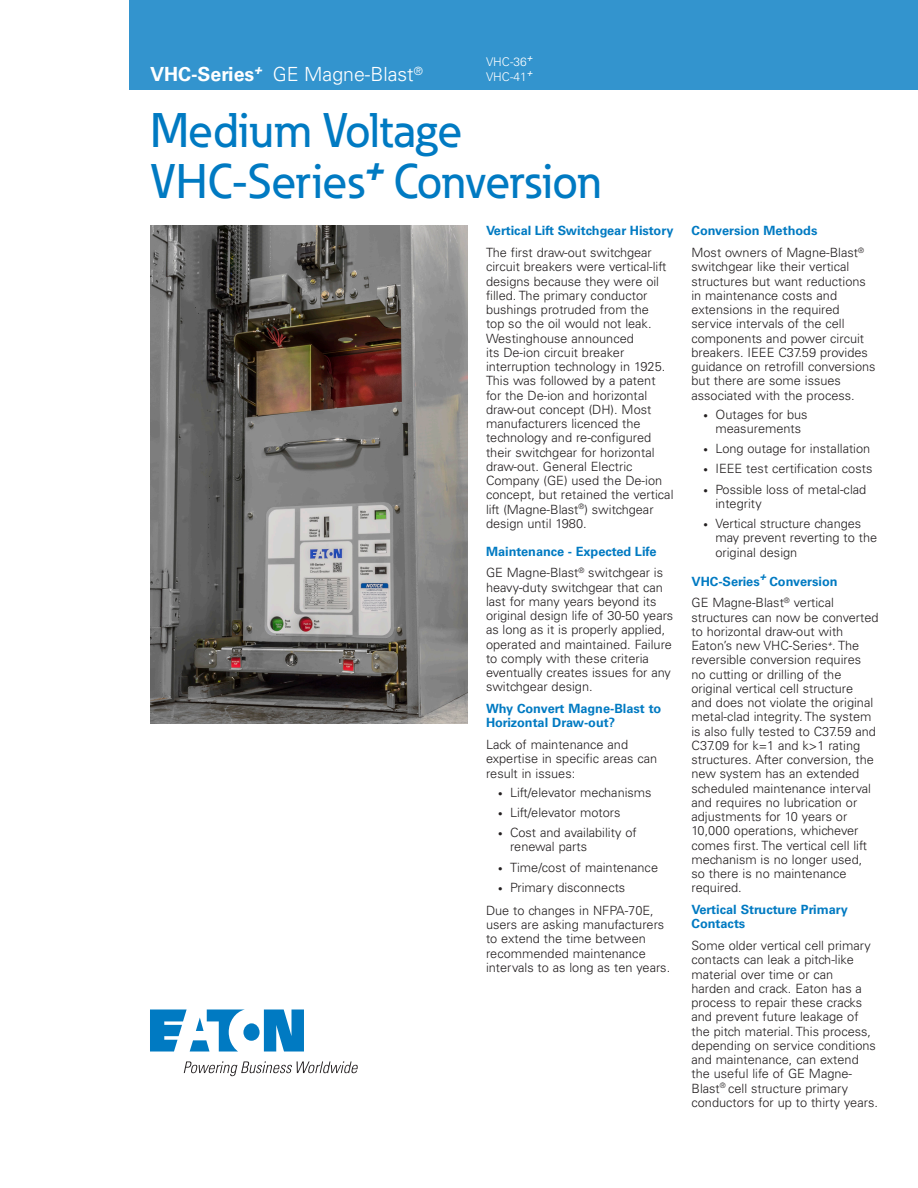
<style>
.page{position:relative;width:918px;height:1188px;background:#fff}
.page>*{position:absolute;margin:0;border:0;box-sizing:border-box;transform-origin:0 0}
._01_Headline___ADJ_C{font:500 48px "Eaton";color:#007ac2}
._00_Product__Line_1{font:300 19.5px "Univers";color:#fff}
._00_Product__Line_1-2{font:700 19.5px "Univers";color:#fff}
._02_Body__8_5_pt{font:300 12.75px/14.2px "Univers";color:#231f20}
._02_Body__8_5_pt-2{font:700 12.75px/14.2px "Univers";color:#007ac2}
._02_Body_Head__8_5_p{font:700 12.75px "Univers";color:#007ac2}
._00_Parts_Model_List{font:300 12px "Univers";color:#fff}
._02_Body_Head__8_5_p-2{font:italic 700 10.5px "Univers";color:#007ac2}
._00_Parts_Model_List-2{font:italic 9.6px "Univers";color:#fff}
.s1{font-size:9px}
</style>
<div class="page">
<div style="left:129px;top:0;width:789px;height:90px;background:#3394ce"></div>
<svg style="left:150px;top:1010px;width:154px;height:42px"></svg>
<svg style="left:184px;top:1061px;width:174px;height:15px"></svg>
<img style="left:150px;top:226px;width:318px;height:498px">
<p class="_00_Parts_Model_List" style="left:486px;top:55px;width:42px">VHC-36</p>
<p class="_00_Parts_Model_List-2" style="left:527px;top:51px;width:7px">+</p>
<p class="_00_Parts_Model_List" style="left:486px;top:70px;width:42px">VHC-41</p>
<p class="_00_Product__Line_1" style="left:273px;top:62px;width:151px">GE Magne-Blast<sup>®</sup></p>
<p class="_00_Product__Line_1-2" style="left:150px;top:63px;width:113px">VHC-Series<sup>+</sup></p>
<p class="_00_Parts_Model_List-2" style="left:527px;top:66px;width:7px">+</p>
<p class="_01_Headline___ADJ_C" style="left:150px;top:101px;width:314px">Medium Voltage</p>
<p class="_01_Headline___ADJ_C" style="left:150px;top:152px;width:453px">VHC-Series<sup>+</sup> Conversion</p>
<p class="_02_Body_Head__8_5_p" style="left:486px;top:223px;width:189px">Vertical Lift Switchgear History</p>
<p class="_02_Body__8_5_pt" style="left:486px;top:245px;width:189px">The first draw-out switchgear circuit breakers were vertical-lift designs because they were oil filled. The primary conductor bushings protruded from the<br>top so the oil would not leak.<br>Westinghouse announced<br>its De-ion circuit breaker interruption technology in 1925.<br>This was followed by a patent for the De-ion and horizontal draw-out concept (DH). Most manufacturers licenced the technology and re-configured their switchgear for horizontal draw-out. General Electric<br>Company (GE) used the De-ion concept, but retained the vertical lift (Magne-Blast<sup>®</sup>) switchgear design until 1980.</p>
<p class="_02_Body_Head__8_5_p" style="left:486px;top:544px;width:172px">Maintenance - Expected Life</p>
<p class="_02_Body__8_5_pt" style="left:486px;top:566px;width:189px">GE Magne-Blast<sup>®</sup> switchgear is heavy-duty switchgear that can last for many years beyond its original design life of 30-50 years as long as it is properly applied, operated and maintained. Failure to comply with these criteria eventually creates issues for any switchgear design.</p>
<p class="_02_Body__8_5_pt-2" style="left:486px;top:702px;width:177px">Why Convert Magne-Blast to<br>Horizontal Draw-out?</p>
<p class="_02_Body__8_5_pt" style="left:486px;top:737px;width:173px">Lack of maintenance and expertise in specific areas can result in issues:</p>
<p class="_02_Body__8_5_pt" style="left:498px;top:785px;width:155px"><span class="s1">•</span> Lift/elevator mechanisms</p>
<p class="_02_Body__8_5_pt" style="left:498px;top:805px;width:124px"><span class="s1">•</span> Lift/elevator motors</p>
<p class="_02_Body__8_5_pt" style="left:510px;top:826px;width:128px;text-indent:-12px"><span class="s1">•</span> Cost and availability of renewal parts</p>
<p class="_02_Body__8_5_pt" style="left:498px;top:860px;width:162px"><span class="s1">•</span> Time/cost of maintenance</p>
<p class="_02_Body__8_5_pt" style="left:498px;top:880px;width:129px"><span class="s1">•</span> Primary disconnects</p>
<p class="_02_Body__8_5_pt" style="left:486px;top:903px;width:186px">Due to changes in NFPA-70E, users are asking manufacturers to extend the time between recommended maintenance intervals to as long as ten years.</p>
<p class="_02_Body__8_5_pt-2" style="left:692px;top:224px;width:127px">Conversion Methods</p>
<p class="_02_Body__8_5_pt" style="left:692px;top:245px;width:186px">Most owners of Magne-Blast<sup>® </sup>switchgear like their vertical structures but want reductions in maintenance costs and extensions in the required service intervals of the cell components and power circuit breakers. IEEE C37.59 provides guidance on retrofill conversions but there are some issues associated with the process.</p>
<p class="_02_Body__8_5_pt" style="left:704px;top:407px;width:106px;text-align:center"><span class="s1">•</span> Outages for bus measurements</p>
<p class="_02_Body__8_5_pt" style="left:704px;top:442px;width:168px"><span class="s1">•</span> Long outage for installation</p>
<p class="_02_Body__8_5_pt" style="left:704px;top:462px;width:170px"><span class="s1">•</span> IEEE test certification costs</p>
<p class="_02_Body__8_5_pt" style="left:716px;top:482px;width:152px;text-indent:-12px"><span class="s1">•</span> Possible loss of metal-clad integrity</p>
<p class="_02_Body__8_5_pt" style="left:716px;top:517px;width:163px;text-indent:-12px"><span class="s1">•</span> Vertical structure changes may prevent reverting to the original design</p>
<p class="_02_Body_Head__8_5_p" style="left:692px;top:574px;width:70px">VHC-Series</p>
<p class="_02_Body_Head__8_5_p-2" style="left:760px;top:570px;width:8px">+</p>
<p class="_02_Body_Head__8_5_p" style="left:769px;top:574px;width:70px">Conversion</p>
<p class="_02_Body__8_5_pt" style="left:692px;top:596px;width:189px">GE Magne-Blast<sup>®</sup> vertical structures can now be converted to horizontal draw-out with<br>Eaton’s new VHC-Series<sup>+</sup>. The reversible conversion requires no cutting or drilling of the original vertical cell structure<br>and does not violate the original metal-clad integrity. The system is also fully tested to C37.59 and<br>C37.09 for k=1 and k&gt;1 rating structures. After conversion, the new system has an extended scheduled maintenance interval and requires no lubrication or adjustments for 10 years or<br>10,000 operations, whichever comes first. The vertical cell lift mechanism is no longer used, so there is no maintenance required.</p>
<p class="_02_Body__8_5_pt-2" style="left:692px;top:903px;width:158px">Vertical Structure Primary<br>Contacts</p>
<p class="_02_Body__8_5_pt" style="left:692px;top:938px;width:188px">Some older vertical cell primary contacts can leak a pitch-like material over time or can<br>harden and crack. Eaton has a process to repair these cracks and prevent future leakage of the pitch material. This process, depending on service conditions and maintenance, can extend the useful life of GE Magne-<br>Blast<sup>®</sup> cell structure primary conductors for up to thirty years.</p>
</div>
